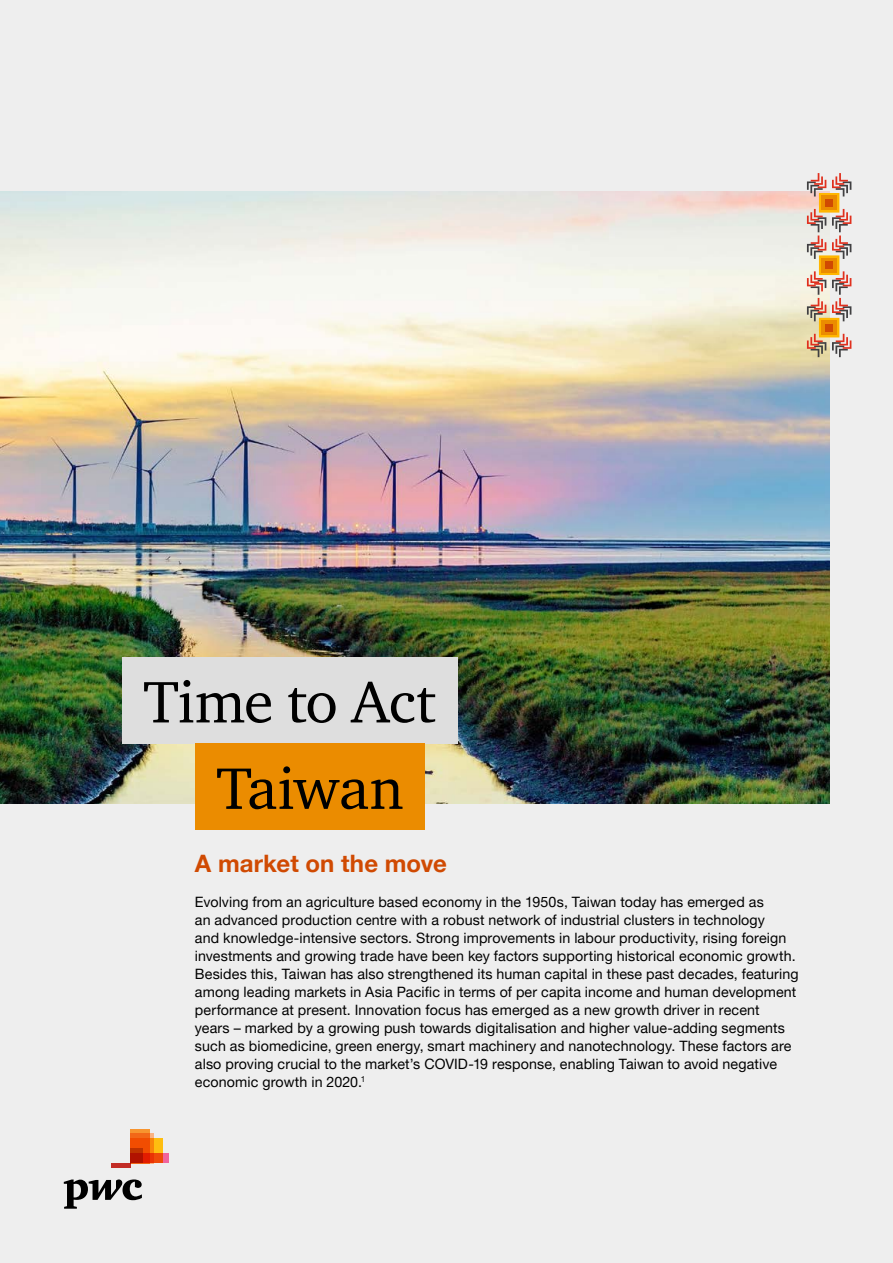
<style>
.page{position:relative;width:893px;height:1263px;background:#eee}
.page>*{position:absolute;margin:0;border:0;box-sizing:border-box;transform-origin:0 0}
.t1{font:60px/86.4px "Charter ITC Pro";letter-spacing:-.015em;color:#000}
.t2{font:700 24px "Helvetica Neue LT Pro";letter-spacing:.005em;color:#d04a02}
.t3{font:14.25px/18px "Helvetica Neue LT Pro";letter-spacing:.01em;color:#000}
</style>
<div class="page">
<div style="left:131px;top:1153px;width:38px;height:10px;background:#f0649d"></div>
<svg style="left:64px;top:1179px;width:78px;height:30px"></svg>
<div style="left:111px;top:1163px;width:20px;height:5px;background:#c22c25"></div>
<svg style="left:154px;top:1139px;width:9px;height:24px"></svg>
<svg style="left:150px;top:1133px;width:4px;height:30px"></svg>
<svg style="left:131px;top:1129px;width:19px;height:34px"></svg>
<svg style="left:131px;top:1148px;width:12px;height:15px"></svg>
<img style="left:0;top:191px;width:829px;height:612px">
<svg style="left:807px;top:173px;width:44px;height:184px"></svg>
<div style="left:122px;top:657px;width:335px;height:87px;background:#dedede"></div>
<div style="left:195px;top:743px;width:230px;height:87px;background:#eb8c00"></div>
<h1 class="t1" style="left:216px;top:658px;width:221px;text-indent:-73px">Time to Act<br>Taiwan</h1>
<h2 class="t2" style="left:195px;top:848px;width:253px">A market on the move</h2>
<p class="t3" style="left:195px;top:892px;width:605px">Evolving from an agriculture based economy in the 1950s, Taiwan today has emerged as<br>an advanced production centre with a robust network of industrial clusters in technology<br>and knowledge-intensive sectors. Strong improvements in labour productivity, rising foreign investments and growing trade have been key factors supporting historical economic growth.<br>Besides this, Taiwan has also strengthened its human capital in these past decades, featuring among leading markets in Asia Pacific in terms of per capita income and human development performance at present. Innovation focus has emerged as a new growth driver in recent<br>years – marked by a growing push towards digitalisation and higher value-adding segments such as biomedicine, green energy, smart machinery and nanotechnology. These factors are also proving crucial to the market’s COVID-19 response, enabling Taiwan to avoid negative economic growth in 2020.<sup>1</sup></p>
</div>
